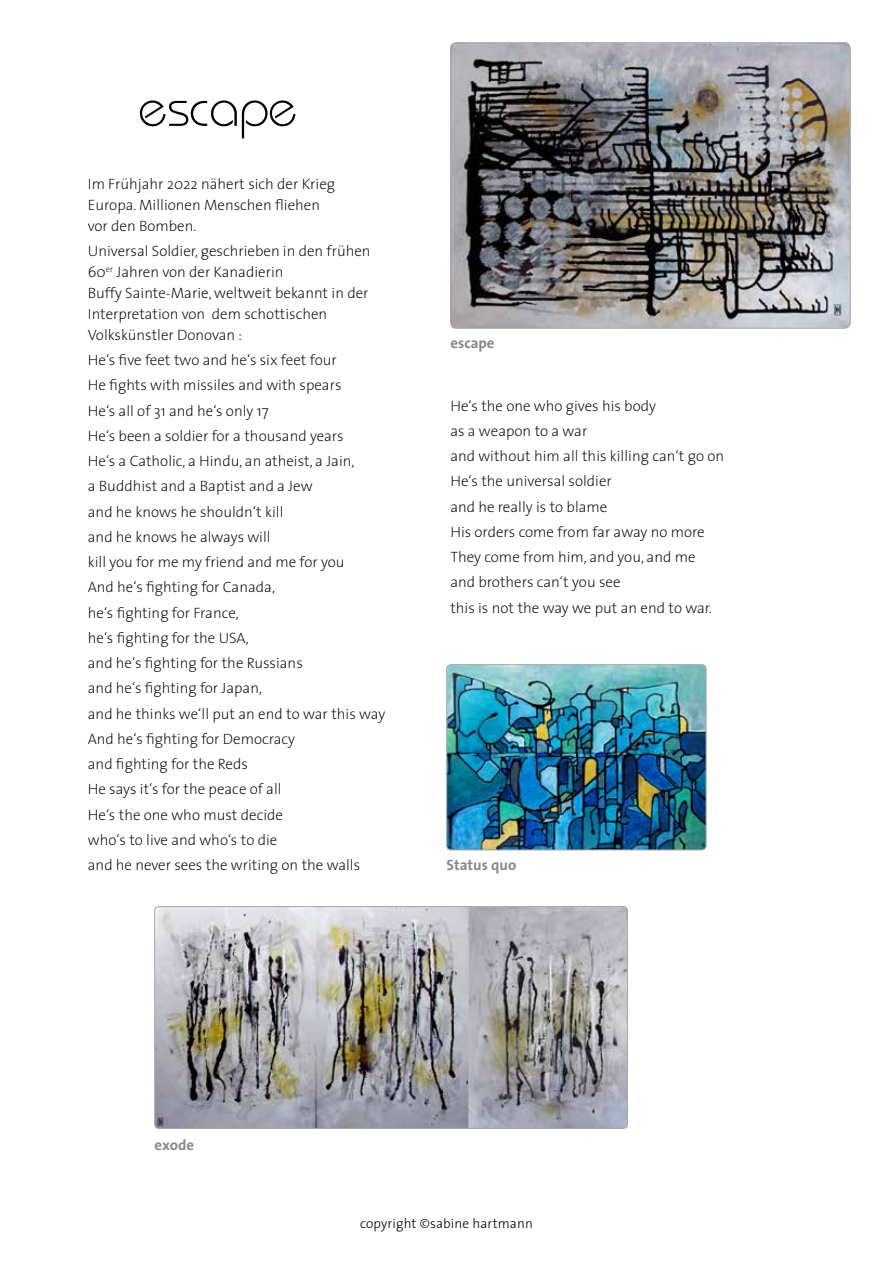
<style>
.page{position:relative;width:893px;height:1263px;background:#fff}
.page>*{position:absolute;margin:0;border:0;box-sizing:border-box;transform-origin:0 0}
.t1{font:54px "Architekt";color:#000}
.t2{font:200 15px/25.2px "The Sans";color:#000}
.t3{font:700 15px "The Sans";color:#87888a}
.t4{font:300 13.5px "The Sans";letter-spacing:.01em;color:#000}
</style>
<div class="page">
<img style="left:451px;top:43px;width:399px;height:285px">
<div style="left:450px;top:43px;width:400px;height:285px;border:1px solid #a7a8aa;border-radius:6px"></div>
<img style="left:447px;top:665px;width:259px;height:185px">
<div style="left:446px;top:664px;width:260px;height:186px;border:1px solid #a7a8aa;border-radius:4px"></div>
<img style="left:156px;top:908px;width:470px;height:219px">
<div style="left:154px;top:906px;width:474px;height:223px;border:1px solid #a7a8aa;border-radius:4px"></div>
<h1 class="t1" style="left:138px;top:75px;width:160px">escape</h1>
<p class="t2" style="left:88px;top:173px;width:249px;line-height:21px">Im Frühjahr 2022 nähert sich der Krieg<br>Europa. Millionen Menschen fliehen vor den Bomben.</p>
<p class="t2" style="left:88px;top:240px;width:284px;line-height:21px">Universal Soldier, geschrieben in den frühen 60<sup>er</sup> Jahren von der Kanadierin<br>Buffy Sainte-Marie, weltweit bekannt in der Interpretation von dem schottischen Volkskünstler Donovan :</p>
<p class="t2" style="left:88px;top:347px;width:299px">He‘s five feet two and he‘s six feet four<br>He fights with missiles and with spears<br>He‘s all of 31 and he‘s only 17<br>He‘s been a soldier for a thousand years<br>He‘s a Catholic, a Hindu, an atheist, a Jain,<br>a Buddhist and a Baptist and a Jew<br>and he knows he shouldn‘t kill<br>and he knows he always will<br>kill you for me my friend and me for you<br>And he‘s fighting for Canada,<br>he‘s fighting for France,<br>he‘s fighting for the USA,<br>and he‘s fighting for the Russians<br>and he‘s fighting for Japan,<br>and he thinks we‘ll put an end to war this way<br>And he‘s fighting for Democracy<br>and fighting for the Reds<br>He says it‘s for the peace of all<br>He‘s the one who must decide<br>who‘s to live and who‘s to die<br>and he never sees the writing on the walls</p>
<p class="t3" style="left:450px;top:330px;width:46px">escape</p>
<p class="t2" style="left:450px;top:392px;width:275px">He‘s the one who gives his body<br>as a weapon to a war<br>and without him all this killing can‘t go on<br>He‘s the universal soldier<br>and he really is to blame<br>His orders come from far away no more<br>They come from him, and you, and me<br>and brothers can‘t you see<br>this is not the way we put an end to war.</p>
<p class="t3" style="left:447px;top:852px;width:71px">Status quo</p>
<p class="t3" style="left:154px;top:1133px;width:41px">exode</p>
<p class="t4" style="left:360px;top:1212px;width:174px">copyright ©sabine hartmann</p>
</div>
